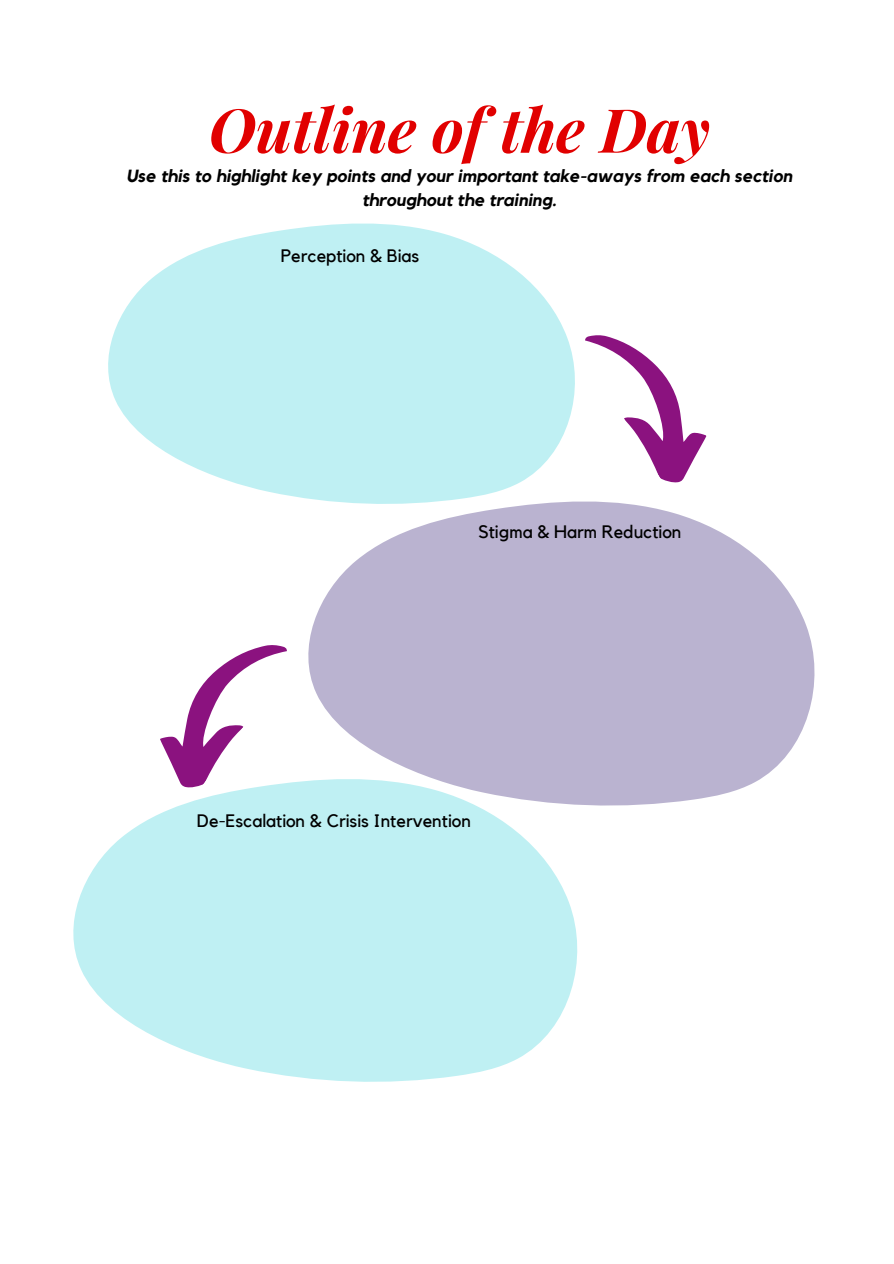
<style>
.page{position:relative;width:894px;height:1264px;background:#fff}
.page>*{position:absolute;margin:0;border:0;box-sizing:border-box;transform-origin:0 0}
.t1{font:italic 700 60.6px "Playfair Display";color:#e10000}
.t2{font:18px "Kollektif";color:#000}
.t3{font:italic 700 17.55px/23.5px "Kollektif";color:#000;text-align:center}
</style>
<div class="page">
<svg style="left:108px;top:223px;width:465px;height:268px;fill:#bff0f3"></svg>
<svg style="left:264px;top:359px;width:551px;height:446px"></svg>
<svg style="left:73px;top:637px;width:560px;height:445px;fill:#bff0f3"></svg>
<svg style="left:577px;top:335px;width:143px;height:155px"></svg>
<svg style="left:145px;top:618px;width:149px;height:177px"></svg>
<p class="t1" style="left:209px;top:87px;width:502px">Outline of the Day</p>
<p class="t3" style="left:126px;top:165px;width:667px">Use this to highlight key points and your important take-aways from each section throughout the training.</p>
<p class="t2" style="left:280px;top:247px;width:140px">Perception &amp; Bias</p>
<h1 class="t2" style="left:478px;top:523px;width:205px">Stigma &amp; Harm Reduction</h1>
<p class="t2" style="left:197px;top:812px;width:275px">De-Escalation &amp; Crisis Intervention</p>
</div>
